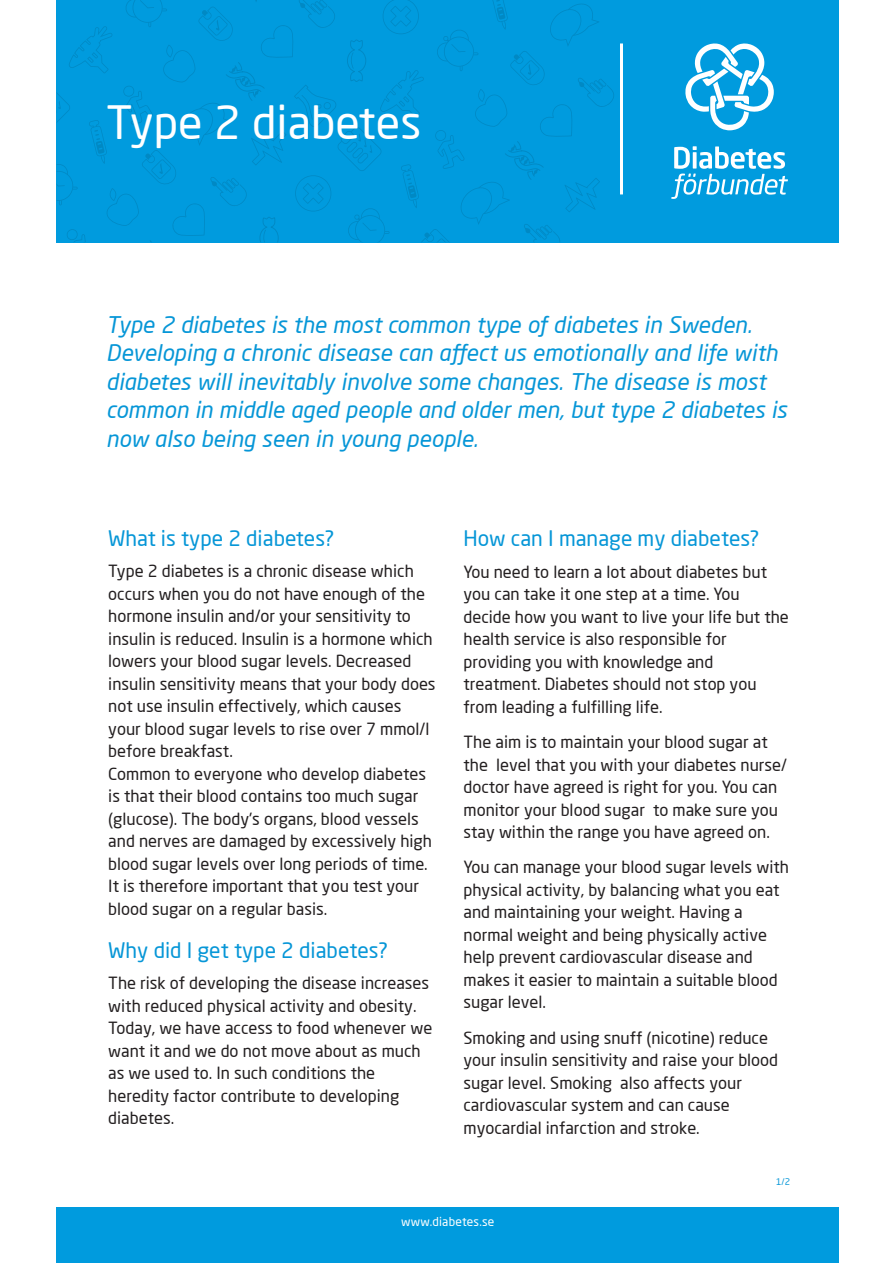
<style>
.page{position:relative;width:893px;height:1263px;background:#fff}
.page>*{position:absolute;margin:0;border:0;box-sizing:border-box;transform-origin:0 0}
.t1{font:45px "Neo Sans Pro";color:#fff}
.t2{font:italic 22.5px/28.5px "Neo Sans Pro";color:#0696d7}
.t3{font:21px "Neo Sans Pro";color:#0696d7}
.t4{font:16.5px/22.5px "Neo Sans Pro";color:#231f20}
.t5{font:12px "Neo Sans Pro";letter-spacing:.015em;color:#fff}
.t6{font:9px "Neo Sans Pro";color:#0696d7}
</style>
<div class="page">
<div style="left:57px;top:0;width:782px;height:242px;background:#009bde"></div>
<svg style="left:57px;top:0;width:564px;height:243px"></svg>
<hr style="left:620px;top:43px;width:3px;height:151px;background:#fff">
<svg style="left:671px;top:146px;width:117px;height:53px"></svg>
<svg style="left:685px;top:43px;width:89px;height:87px"></svg>
<div style="left:57px;top:1208px;width:782px;height:55px;background:#009bde"></div>
<p class="t1" style="left:106px;top:94px;width:316px">Type 2 diabetes</p>
<p class="t2" style="left:106px;top:310px;width:682px">Type 2 diabetes is the most common type of diabetes in Sweden.<br>Developing a chronic disease can affect us emotionally and life with diabetes will inevitably involve some changes. The disease is most common in middle aged people and older men, but type 2 diabetes is now also being seen in young people.</p>
<p class="t3" style="left:108px;top:525px;width:228px">What is type 2 diabetes?</p>
<p class="t4" style="left:108px;top:559px;width:329px">Type 2 diabetes is a chronic disease which occurs when you do not have enough of the hormone insulin and/or your sensitivity to insulin is reduced. Insulin is a hormone which lowers your blood sugar levels. Decreased insulin sensitivity means that your body does not use insulin effectively, which causes your blood sugar levels to rise over 7 mmol/l before breakfast.<br>Common to everyone who develop diabetes is that their blood contains too much sugar (glucose). The body's organs, blood vessels and nerves are damaged by excessively high blood sugar levels over long periods of time.<br>It is therefore important that you test your blood sugar on a regular basis.</p>
<p class="t3" style="left:108px;top:937px;width:281px">Why did I get type 2 diabetes?</p>
<p class="t4" style="left:108px;top:972px;width:326px">The risk of developing the disease increases with reduced physical activity and obesity.<br>Today, we have access to food whenever we want it and we do not move about as much as we used to. In such conditions the heredity factor contribute to developing diabetes.</p>
<p class="t3" style="left:463px;top:526px;width:298px">How can I manage my diabetes?</p>
<p class="t4" style="left:463px;top:560px;width:327px">You need to learn a lot about diabetes but you can take it one step at a time. You decide how you want to live your life but the health service is also responsible for providing you with knowledge and treatment. Diabetes should not stop you from leading a fulfilling life.</p>
<p class="t4" style="left:463px;top:730px;width:325px">The aim is to maintain your blood sugar at the level that you with your diabetes nurse/ doctor have agreed is right for you. You can monitor your blood sugar to make sure you stay within the range you have agreed on.</p>
<p class="t4" style="left:463px;top:856px;width:327px">You can manage your blood sugar levels with physical activity, by balancing what you eat and maintaining your weight. Having a normal weight and being physically active help prevent cardiovascular disease and makes it easier to maintain a suitable blood sugar level.</p>
<p class="t4" style="left:463px;top:1026px;width:316px">Smoking and using snuff (nicotine) reduce your insulin sensitivity and raise your blood sugar level. Smoking also affects your cardiovascular system and can cause myocardial infarction and stroke.</p>
<p class="t6" style="left:776px;top:1176px;width:16px">1/2</p>
<p class="t5" style="left:401px;top:1214px;width:95px">www.diabetes.se</p>
</div>
